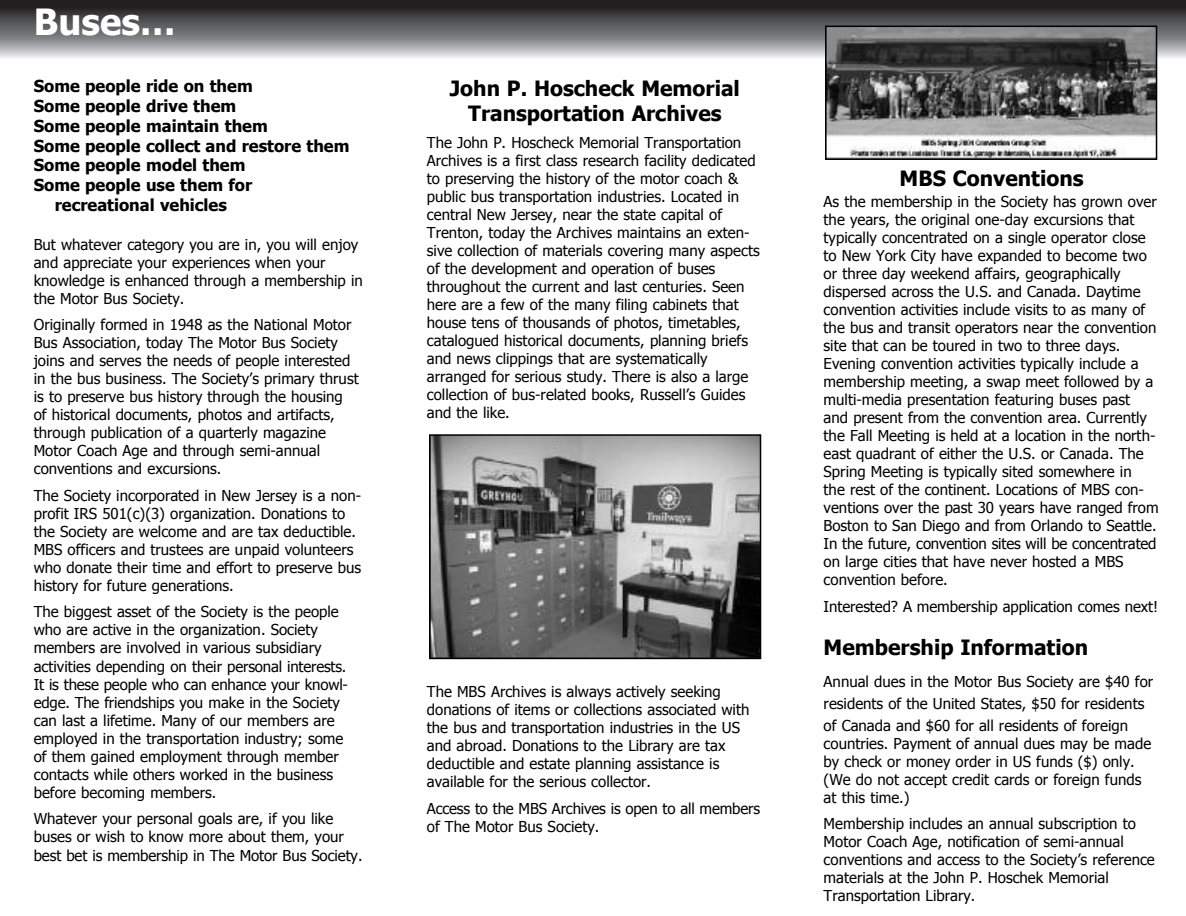
<style>
.page{position:relative;width:1186px;height:916px;background:#fff}
.page>*{position:absolute;margin:0;border:0;box-sizing:border-box;transform-origin:0 0}
.t1{font:700 36px "Tahoma";color:#fff}
.t2{font:700 21px/25.2px "Tahoma";color:#000;text-align:center}
.t3{font:700 16.5px "Tahoma";color:#000}
.t4{font:15px/18px "Tahoma";color:#000}
</style>
<div class="page">
<svg style="left:0;top:0;width:1186px;height:59px;background:#68686a"></svg>
<img style="left:828px;top:29px;width:326px;height:128px">
<div style="left:825px;top:26px;width:332px;height:134px;border:2px solid #000"></div>
<img style="left:432px;top:437px;width:326px;height:219px">
<div style="left:429px;top:434px;width:332px;height:225px;border:2px solid #000"></div>
<h1 class="t1" style="left:34px;top:-1px;width:144px">Buses…</h1>
<p class="t3" style="left:34px;top:76px;width:220px">Some people ride on them</p>
<p class="t3" style="left:34px;top:95px;width:204px">Some people drive them</p>
<p class="t3" style="left:34px;top:115px;width:236px">Some people maintain them</p>
<p class="t3" style="left:34px;top:135px;width:317px">Some people collect and restore them</p>
<p class="t3" style="left:34px;top:155px;width:213px">Some people model them</p>
<p class="t3" style="left:34px;top:175px;width:220px">Some people use them for</p>
<p class="t3" style="left:55px;top:194px;width:174px">recreational vehicles</p>
<p class="t4" style="left:34px;top:234px;width:331px">But whatever category you are in, you will enjoy and appreciate your experiences when your knowledge is enhanced through a membership in the Motor Bus Society.</p>
<p class="t4" style="left:34px;top:315px;width:326px">Originally formed in 1948 as the National Motor Bus Association, today The Motor Bus Society joins and serves the needs of people interested in the bus business. The Society’s primary thrust is to preserve bus history through the housing of historical documents, photos and artifacts, through publication of a quarterly magazine Motor Coach Age and through semi-annual conventions and excursions.</p>
<p class="t4" style="left:34px;top:486px;width:329px">The Society incorporated in New Jersey is a non&shy;profit IRS 501(c)(3) organization. Donations to the Society are welcome and are tax deductible.<br>MBS officers and trustees are unpaid volunteers who donate their time and effort to preserve bus history for future generations.</p>
<p class="t4" style="left:34px;top:602px;width:316px">The biggest asset of the Society is the people who are active in the organization. Society members are involved in various subsidiary activities depending on their personal interests.<br>It is these people who can enhance your knowl&shy;edge. The friendships you make in the Society can last a lifetime. Many of our members are employed in the transportation industry; some of them gained employment through member contacts while others worked in the business before becoming members.</p>
<p class="t4" style="left:34px;top:809px;width:330px">Whatever your personal goals are, if you like buses or wish to know more about them, your best bet is membership in The Motor Bus Society.</p>
<h2 class="t2" style="left:450px;top:75px;width:292px">John P. Hoscheck Memorial<br>Transportation Archives</h2>
<p class="t4" style="left:427px;top:133px;width:334px">The John P. Hoscheck Memorial Transportation Archives is a first class research facility dedicated to preserving the history of the motor coach &amp; public bus transportation industries. Located in central New Jersey, near the state capital of Trenton, today the Archives maintains an exten&shy;sive collection of materials covering many aspects of the development and operation of buses throughout the current and last centuries. Seen here are a few of the many filing cabinets that house tens of thousands of photos, timetables, catalogued historical documents, planning briefs and news clippings that are systematically arranged for serious study. There is also a large collection of bus-related books, Russell’s Guides and the like.</p>
<p class="t4" style="left:427px;top:682px;width:324px">The MBS Archives is always actively seeking donations of items or collections associated with the bus and transportation industries in the US and abroad. Donations to the Library are tax deductible and estate planning assistance is available for the serious collector.</p>
<p class="t4" style="left:427px;top:798px;width:335px">Access to the MBS Archives is open to all members of The Motor Bus Society.</p>
<h2 class="t2" style="left:899px;top:165px;width:185px">MBS Conventions</h2>
<p class="t4" style="left:824px;top:192px;width:337px">As the membership in the Society has grown over the years, the original one-day excursions that typically concentrated on a single operator close to New York City have expanded to become two or three day weekend affairs, geographically dispersed across the U.S. and Canada. Daytime convention activities include visits to as many of the bus and transit operators near the convention site that can be toured in two to three days.<br>Evening convention activities typically include a membership meeting, a swap meet followed by a multi-media presentation featuring buses past<br>and present from the convention area. Currently the Fall Meeting is held at a location in the north&shy;east quadrant of either the U.S. or Canada. The Spring Meeting is typically sited somewhere in<br>the rest of the continent. Locations of MBS con&shy;ventions over the past 30 years have ranged from Boston to San Diego and from Orlando to Seattle.<br>In the future, convention sites will be concentrated on large cities that have never hosted a MBS convention before.</p>
<p class="t4" style="left:824px;top:596px;width:336px">Interested? A membership application comes next!</p>
<h2 class="t2" style="left:824px;top:634px;width:266px">Membership Information</h2>
<p class="t4" style="left:824px;top:669px;width:331px;line-height:22px">Annual dues in the Motor Bus Society are $40 for residents of the United States, $50 for residents of Canada and $60 for all residents of foreign</p>
<p class="t4" style="left:824px;top:733px;width:329px">countries. Payment of annual dues may be made by check or money order in US funds ($) only. (We do not accept credit cards or foreign funds at this time.)</p>
<p class="t4" style="left:824px;top:814px;width:333px">Membership includes an annual subscription to Motor Coach Age, notification of semi-annual conventions and access to the Society’s reference materials at the John P. Hoschek Memorial Transportation Library.</p>
</div>
